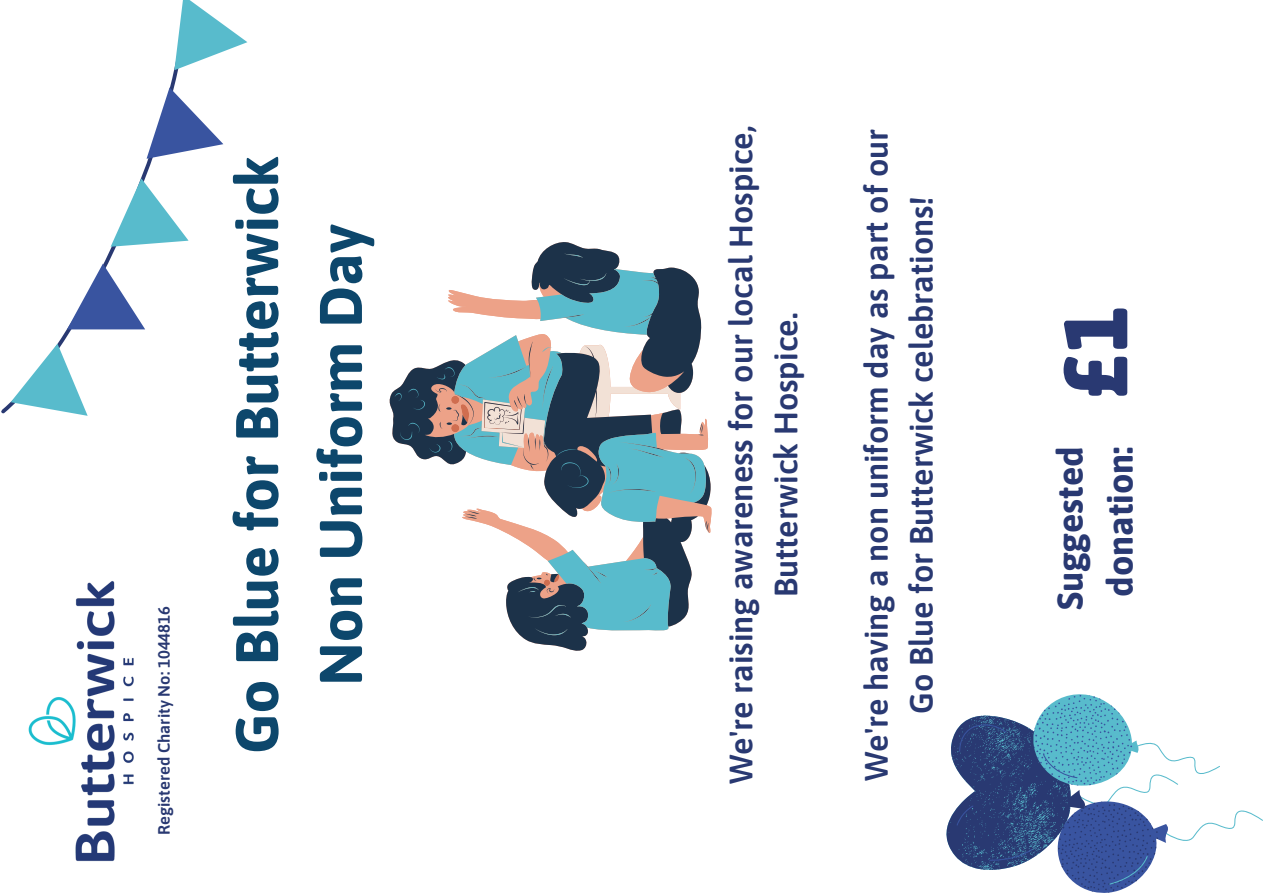
<style>
.page{position:relative;width:1263px;height:893px;background:#fff}
.page>*{position:absolute;margin:0;border:0;box-sizing:border-box;transform-origin:0 0}
.t1{font:900 90px "Asap";color:#293972}
.t2{font:700 60px/83.8px "Asap";color:#0d476c;text-align:center}
.t3{font:700 36px/50.1px "Asap";color:#293972;text-align:center}
.t4{font:600 32.4px/45px "Asap";color:#293972;text-align:center}
.t5{font:600 16.5px "Asap";color:#293972}
</style>
<div class="page">
<svg style="left:11px;top:0;width:237px;height:416px"></svg>
<img style="left:28px;top:581px;width:106px;height:281px">
<svg style="left:946px;top:694px;width:317px;height:199px"></svg>
<svg style="left:389px;top:242px;width:322px;height:409px"></svg>
<svg style="left:395px;top:253px;width:311px;height:382px"></svg>
<p class="t5" style="left:154px;top:835px;width:230px;rotate:-90deg">Registered Charity No: 1044816</p>
<h2 class="t2" style="left:214px;top:754px;width:599px;rotate:-90deg">Go Blue for Butterwick<br>Non Uniform Day</h2>
<p class="t4" style="left:718px;top:784px;width:660px;rotate:-90deg">We're raising awareness for our local Hospice,<br>Butterwick Hospice.</p>
<p class="t4" style="left:853px;top:781px;width:654px;rotate:-90deg">We're having a non uniform day as part of our<br>Go Blue for Butterwick celebrations!</p>
<h1 class="t1" style="left:1043px;top:401px;width:97px;rotate:-90deg">£1</h1>
<p class="t3" style="left:1045px;top:610px;width:165px;rotate:-90deg">Suggested donation:</p>
</div>
